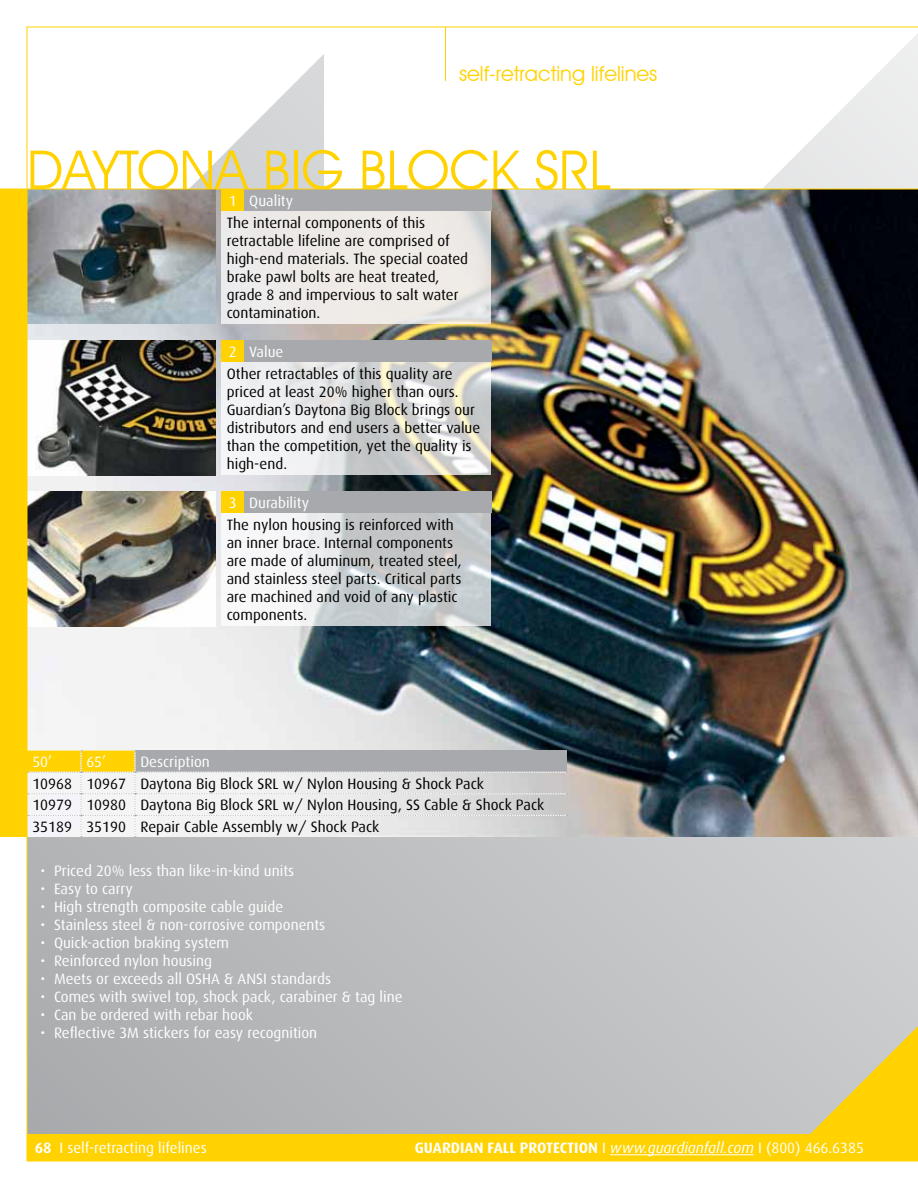
<style>
.page{position:relative;width:918px;height:1188px;background:#fff}
.page>*{position:absolute;margin:0;border:0;box-sizing:border-box;transform-origin:0 0}
.t1{font:54px "Avant Garde IT Cby BT";color:#ffd200}
.t2{font:21px "Avant Garde IT Cby BT";color:#ffd200}
.t3{font:15px/18px "Dax";color:#000}
.t4{font:15px "Dax";color:#fff}
.t5{font:700 15px "Dax";color:#fff}
.s1{font-weight:700}
.s2{font-weight:400}
.s3{font-weight:400;font-style:italic}
</style>
<div class="page">
<img style="left:27px;top:27px;width:891px;height:1134px">
<div style="left:0;top:189px;width:27px;height:648px;background:#ffd200"></div>
<hr style="left:0;top:189px;width:918px;height:1px;background:#ffd200">
<h2 class="t2" style="left:459px;top:61px;width:200px">self-retracting lifelines</h2>
<h1 class="t1" style="left:27px;top:137px;width:586px">DAYTONA BIG BLOCK SRL</h1>
<p class="t4" style="left:229px;top:192px;width:66px">1 Quality</p>
<p class="t3" style="left:227px;top:214px;width:243px">The internal components of this retractable lifeline are comprised of high-end materials. The special coated brake pawl bolts are heat treated, grade 8 and impervious to salt water contamination.</p>
<p class="t4" style="left:229px;top:343px;width:56px">2 Value</p>
<p class="t3" style="left:227px;top:365px;width:255px">Other retractables of this quality are priced at least 20% higher than ours.<br>Guardian’s Daytona Big Block brings our distributors and end users a better value than the competition, yet the quality is high-end.</p>
<p class="t4" style="left:229px;top:494px;width:82px">3 Durability</p>
<p class="t3" style="left:227px;top:516px;width:236px">The nylon housing is reinforced with an inner brace. Internal components are made of aluminum, treated steel, and stainless steel parts. Critical parts are machined and void of any plastic components.</p>
<p class="t4" style="left:32px;top:754px;width:21px">50’</p>
<p class="t4" style="left:86px;top:754px;width:21px">65’</p>
<p class="t4" style="left:140px;top:754px;width:71px">Description</p>
<p class="t3" style="left:32px;top:773px;width:513px;line-height:21.8px">10968 10967 Daytona Big Block SRL w/ Nylon Housing &amp; Shock Pack<br>10979 10980 Daytona Big Block SRL w/ Nylon Housing, SS Cable &amp; Shock Pack<br>35189 35190 Repair Cable Assembly w/ Shock Pack</p>
<p class="t4" style="left:40px;top:862px;width:255px">• Priced 20% less than like-in-kind units</p>
<p class="t4" style="left:40px;top:880px;width:94px">• Easy to carry</p>
<p class="t4" style="left:40px;top:898px;width:244px">• High strength composite cable guide</p>
<p class="t4" style="left:40px;top:916px;width:286px">• Stainless steel &amp; non-corrosive components</p>
<p class="t4" style="left:40px;top:934px;width:190px">• Quick-action braking system</p>
<p class="t4" style="left:40px;top:952px;width:173px">• Reinforced nylon housing</p>
<p class="t4" style="left:40px;top:970px;width:292px">• Meets or exceeds all OSHA &amp; ANSI standards</p>
<p class="t4" style="left:40px;top:988px;width:364px">• Comes with swivel top, shock pack, carabiner &amp; tag line</p>
<p class="t4" style="left:40px;top:1006px;width:214px">• Can be ordered with rebar hook</p>
<p class="t4" style="left:40px;top:1024px;width:278px">• Reflective 3M stickers for easy recognition</p>
<p class="t4" style="left:35px;top:1140px;width:174px"><span class="s1">68</span> I self-retracting lifelines</p>
<p class="t5" style="left:415px;top:1140px;width:451px">GUARDIAN FALL PROTECTION <span class="s2">I</span> <span class="s3">www.guardianfall.com</span> <span class="s2">I (800) 466.6385</span></p>
</div>
